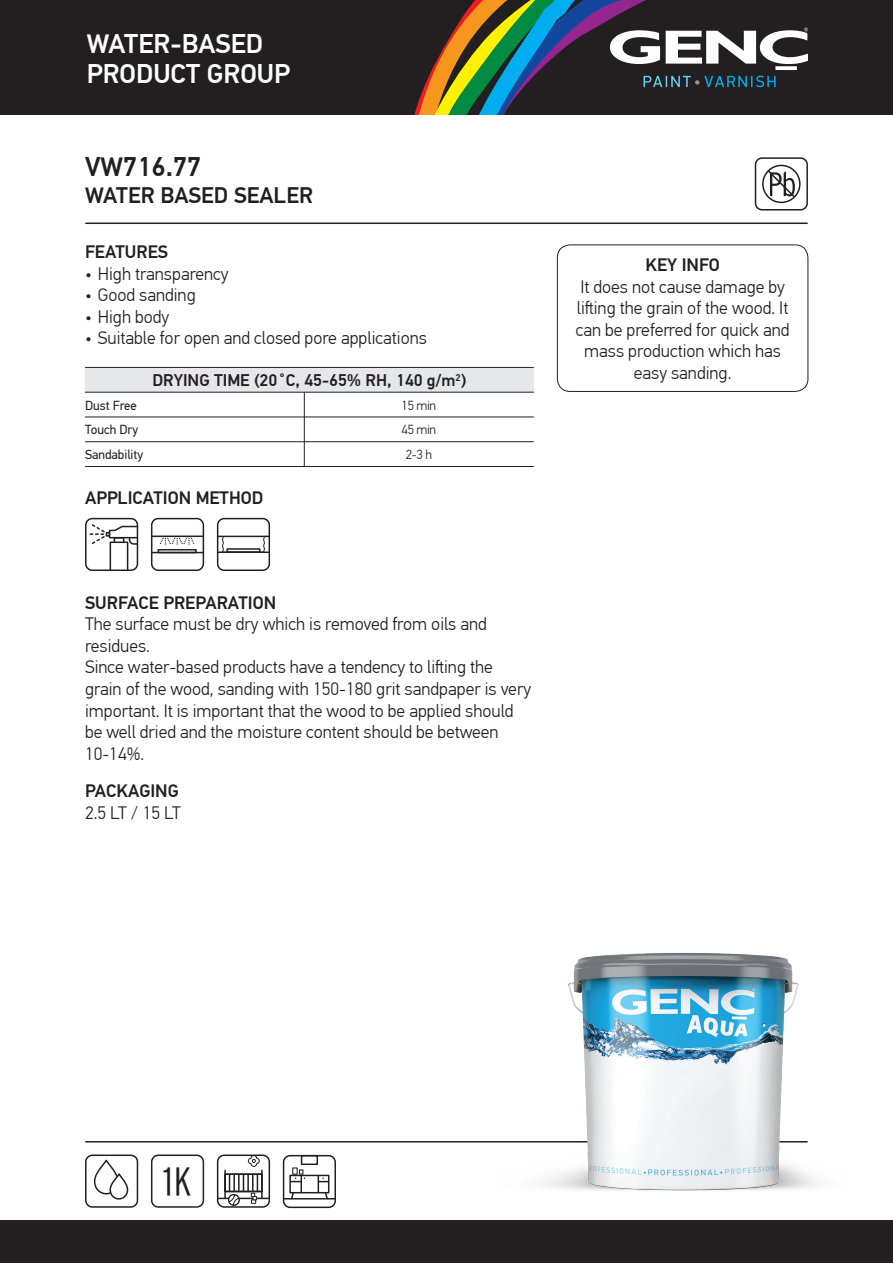
<style>
.page{position:relative;width:893px;height:1263px;background:#fff}
.page>*{position:absolute;margin:0;border:0;box-sizing:border-box;transform-origin:0 0}
.t1{font:39.3px "Interstate Condensed X Light";color:#231f20}
.t2{font:500 27px/30px "PF Din Text Pro";color:#fff}
.t3{font:500 27px "PF Din Text Pro";color:#231f20}
.t4{font:500 22.5px "PF Din Text Pro";color:#231f20}
.t5{font:300 18px/21.6px "PF Din Text Pro";color:#231f20;text-align:center}
.t6{font:500 18px "PF Din Text Pro";color:#231f20}
.t7{font:500 16.8px "PF Din Text Pro";color:#231f20}
.t8{font:13.2px/24.8px "PF Din Text Pro";color:#231f20}
.t9{font:300 13.2px/24.8px "PF Din Text Pro";letter-spacing:-.02em;color:#231f20;text-align:center}
</style>
<div class="page">
<div style="left:0;top:0;width:893px;height:115px;background:#231f20"></div>
<div style="left:0;top:1220px;width:893px;height:43px;background:#231f20"></div>
<svg style="left:414px;top:0;width:394px;height:115px"></svg>
<hr style="left:86px;top:222px;width:721px;height:2px;background:#231f20">
<hr style="left:86px;top:1141px;width:721px;height:1px;background:#231f20">
<hr style="left:218px;top:1198px;width:51px;height:1px;background:#231f20">
<svg style="left:258px;top:1176px;width:1px;height:13px"></svg>
<div style="left:224px;top:1173px;width:39px;height:19px;border:2px solid #231f20"></div>
<hr style="left:224px;top:1170px;width:2px;height:28px;background:#231f20">
<hr style="left:261px;top:1170px;width:2px;height:28px;background:#231f20">
<svg style="left:228px;top:1174px;width:30px;height:31px"></svg>
<svg style="left:248px;top:1157px;width:12px;height:10px"></svg>
<div style="left:217px;top:1154px;width:53px;height:54px;border:2px solid #231f20;border-radius:7px"></div>
<svg style="left:93px;top:1159px;width:35px;height:41px"></svg>
<div style="left:85px;top:1154px;width:53px;height:54px;border:2px solid #231f20;border-radius:7px"></div>
<div style="left:283px;top:1155px;width:53px;height:53px;border:2px solid #231f20;border-radius:7px"></div>
<hr style="left:284px;top:1198px;width:51px;height:1px;background:#231f20">
<div style="left:301px;top:1155px;width:17px;height:10px;border:2px solid #231f20"></div>
<div style="left:292px;top:1167px;width:6px;height:8px;border:1px solid #231f20"></div>
<svg style="left:290px;top:1169px;width:39px;height:31px"></svg>
<div style="left:151px;top:1154px;width:53px;height:54px;border:2px solid #231f20;border-radius:7px"></div>
<div style="left:755px;top:157px;width:53px;height:53px;border:2px solid #231f20;border-radius:7px"></div>
<svg style="left:762px;top:164px;width:39px;height:40px"></svg>
<div style="left:557px;top:244px;width:251px;height:148px;border:1px solid #231f20;border-radius:13px"></div>
<div style="left:85px;top:368px;width:449px;height:24px;background:#e6e7e9"></div>
<hr style="left:85px;top:392px;width:449px;height:1px;background:#231f20">
<hr style="left:85px;top:466px;width:449px;height:1px;background:#231f20">
<hr style="left:304px;top:392px;width:1px;height:75px;background:#231f20">
<hr style="left:85px;top:417px;width:449px;height:1px;background:#231f20">
<hr style="left:85px;top:441px;width:449px;height:1px;background:#231f20">
<hr style="left:85px;top:367px;width:449px;height:1px;background:#231f20">
<img style="left:499px;top:953px;width:319px;height:238px">
<div style="left:217px;top:518px;width:53px;height:53px;border:2px solid #231f20;border-radius:7px"></div>
<svg style="left:218px;top:519px;width:51px;height:51px"></svg>
<div style="left:157px;top:549px;width:40px;height:4px;border:2px solid #231f20"></div>
<svg style="left:160px;top:537px;width:34px;height:8px"></svg>
<hr style="left:151px;top:535px;width:53px;height:2px;background:#231f20">
<hr style="left:151px;top:552px;width:53px;height:1px;background:#231f20">
<div style="left:151px;top:518px;width:53px;height:53px;border:2px solid #231f20;border-radius:7px"></div>
<div style="left:85px;top:518px;width:53px;height:53px;border:2px solid #231f20;border-radius:7px"></div>
<svg style="left:90px;top:523px;width:47px;height:47px"></svg>
<h2 class="t2" style="left:87px;top:29px;width:205px">WATER-BASED<br>PRODUCT GROUP</h2>
<h2 class="t3" style="left:85px;top:151px;width:118px">VW716.77</h2>
<p class="t4" style="left:85px;top:182px;width:230px">WATER BASED SEALER</p>
<p class="t6" style="left:85px;top:241px;width:85px">FEATURES</p>
<p class="t5" style="left:85px;top:263px;width:145px">• High transparency</p>
<p class="t5" style="left:85px;top:284px;width:112px">• Good sanding</p>
<p class="t5" style="left:85px;top:306px;width:86px">• High body</p>
<p class="t5" style="left:85px;top:328px;width:343px">• Suitable for open and closed pore applications</p>
<p class="t7" style="left:152px;top:370px;width:315px">DRYING TIME (20˚C, 45-65% RH, 140 g/m<sup>2</sup>)</p>
<p class="t8" style="left:85px;top:393px;width:53px">Dust Free</p>
<p class="t9" style="left:402px;top:393px;width:36px">15 min<br>45 min<br>2-3 h</p>
<p class="t8" style="left:85px;top:417px;width:60px">Touch Dry<br>Sandability</p>
<p class="t6" style="left:85px;top:487px;width:180px">APPLICATION METHOD</p>
<p class="t6" style="left:85px;top:591px;width:193px">SURFACE PREPARATION</p>
<p class="t5" style="left:85px;top:613px;width:448px;text-align:left">The surface must be dry which is removed from oils and residues.<br>Since water-based products have a tendency to lifting the grain of the wood, sanding with 150-180 grit sandpaper is very important. It is important that the wood to be applied should be well dried and the moisture content should be between 10-14%.</p>
<p class="t6" style="left:85px;top:780px;width:95px">PACKAGING</p>
<p class="t5" style="left:85px;top:802px;width:97px">2.5 LT / 15 LT</p>
<p class="t6" style="left:645px;top:254px;width:76px">KEY INFO</p>
<p class="t5" style="left:576px;top:276px;width:215px">It does not cause damage by lifting the grain of the wood. It can be preferred for quick and mass production which has easy sanding.</p>
<h1 class="t1" style="left:163px;top:1159px;width:30px">1K</h1>
</div>
